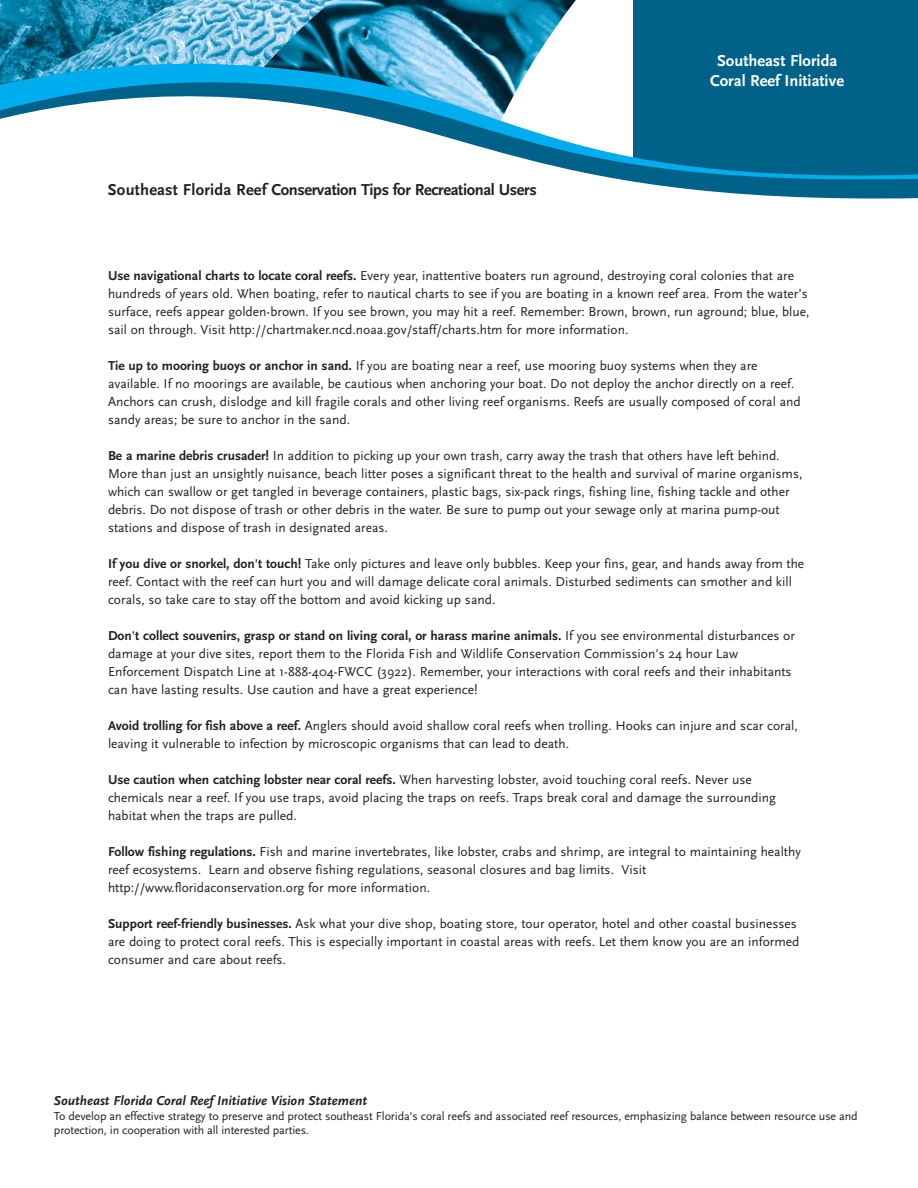
<style>
.page{position:relative;width:918px;height:1188px;background:#fff}
.page>*{position:absolute;margin:0;border:0;box-sizing:border-box;transform-origin:0 0}
.t1{font:700 16.5px "Scala Sans";letter-spacing:-.025em;color:#231f20}
.t2{font:700 16.5px/19.8px "Scala Sans";color:#fff;text-align:center}
.t3{font:13.5px/18px "Scala Sans";color:#231f20}
.t4{font:italic 700 13.5px "Scala Sans";color:#231f20}
.t5{font:12px/14.4px "Scala Sans";letter-spacing:-.01em;color:#231f20}
.s1{font-weight:700}
</style>
<div class="page">
<img style="left:0;top:0;width:176px;height:55px">
<img style="left:176px;top:0;width:269px;height:55px">
<svg style="left:445px;top:0;width:189px;height:55px"></svg>
<div style="left:634px;top:0;width:284px;height:402px;background:#006288"></div>
<svg style="left:0;top:55px;width:634px;height:20px"></svg>
<svg style="left:0;top:75px;width:634px;height:14px"></svg>
<svg style="left:0;top:89px;width:918px;height:313px"></svg>
<p class="t1" style="left:108px;top:183px;width:430px">Southeast Florida Reef Conservation Tips for Recreational Users</p>
<p class="t2" style="left:710px;top:52px;width:135px">Southeast Florida<br>Coral Reef Initiative</p>
<p class="t3" style="left:108px;top:267px;width:703px"><span class="s1">Use navigational charts to locate coral reefs.</span> Every year, inattentive boaters run aground, destroying coral colonies that are hundreds of years old. When boating, refer to nautical charts to see if you are boating in a known reef area. From the water’s surface, reefs appear golden-brown. If you see brown, you may hit a reef. Remember: Brown, brown, run aground; blue, blue, sail on through. Visit http://chartmaker.ncd.noaa.gov/staff/charts.htm for more information.</p>
<p class="t3" style="left:108px;top:357px;width:694px"><span class="s1">Tie up to mooring buoys or anchor in sand.</span> If you are boating near a reef, use mooring buoy systems when they are available. If no moorings are available, be cautious when anchoring your boat. Do not deploy the anchor directly on a reef.<br>Anchors can crush, dislodge and kill fragile corals and other living reef organisms. Reefs are usually composed of coral and sandy areas; be sure to anchor in the sand.</p>
<p class="t3" style="left:108px;top:447px;width:696px"><span class="s1">Be a marine debris crusader!</span> In addition to picking up your own trash, carry away the trash that others have left behind.<br>More than just an unsightly nuisance, beach litter poses a significant threat to the health and survival of marine organisms, which can swallow or get tangled in beverage containers, plastic bags, six-pack rings, fishing line, fishing tackle and other debris. Do not dispose of trash or other debris in the water. Be sure to pump out your sewage only at marina pump-out stations and dispose of trash in designated areas.</p>
<p class="t3" style="left:108px;top:555px;width:698px"><span class="s1">If you dive or snorkel, don't touch!</span> Take only pictures and leave only bubbles. Keep your fins, gear, and hands away from the reef. Contact with the reef can hurt you and will damage delicate coral animals. Disturbed sediments can smother and kill corals, so take care to stay off the bottom and avoid kicking up sand.</p>
<p class="t3" style="left:108px;top:627px;width:688px"><span class="s1">Don't collect souvenirs, grasp or stand on living coral, or harass marine animals.</span> If you see environmental disturbances or damage at your dive sites, report them to the Florida Fish and Wildlife Conservation Commission's 24 hour Law Enforcement Dispatch Line at 1-888-404-FWCC (3922). Remember, your interactions with coral reefs and their inhabitants can have lasting results. Use caution and have a great experience!</p>
<p class="t3" style="left:108px;top:717px;width:691px"><span class="s1">Avoid trolling for fish above a reef.</span> Anglers should avoid shallow coral reefs when trolling. Hooks can injure and scar coral, leaving it vulnerable to infection by microscopic organisms that can lead to death.</p>
<p class="t3" style="left:108px;top:771px;width:669px"><span class="s1">Use caution when catching lobster near coral reefs.</span> When harvesting lobster, avoid touching coral reefs. Never use chemicals near a reef. If you use traps, avoid placing the traps on reefs. Traps break coral and damage the surrounding habitat when the traps are pulled.</p>
<p class="t3" style="left:108px;top:843px;width:694px"><span class="s1">Follow fishing regulations.</span> Fish and marine invertebrates, like lobster, crabs and shrimp, are integral to maintaining healthy reef ecosystems. Learn and observe fishing regulations, seasonal closures and bag limits. Visit http://www.floridaconservation.org for more information.</p>
<p class="t3" style="left:108px;top:915px;width:693px"><span class="s1">Support reef-friendly businesses.</span> Ask what your dive shop, boating store, tour operator, hotel and other coastal businesses are doing to protect coral reefs. This is especially important in coastal areas with reefs. Let them know you are an informed consumer and care about reefs.</p>
<p class="t4" style="left:54px;top:1095px;width:315px">Southeast Florida Coral Reef Initiative Vision Statement</p>
<p class="t5" style="left:54px;top:1109px;width:805px">To develop an effective strategy to preserve and protect southeast Florida's coral reefs and associated reef resources, emphasizing balance between resource use and protection, in cooperation with all interested parties.</p>
</div>
